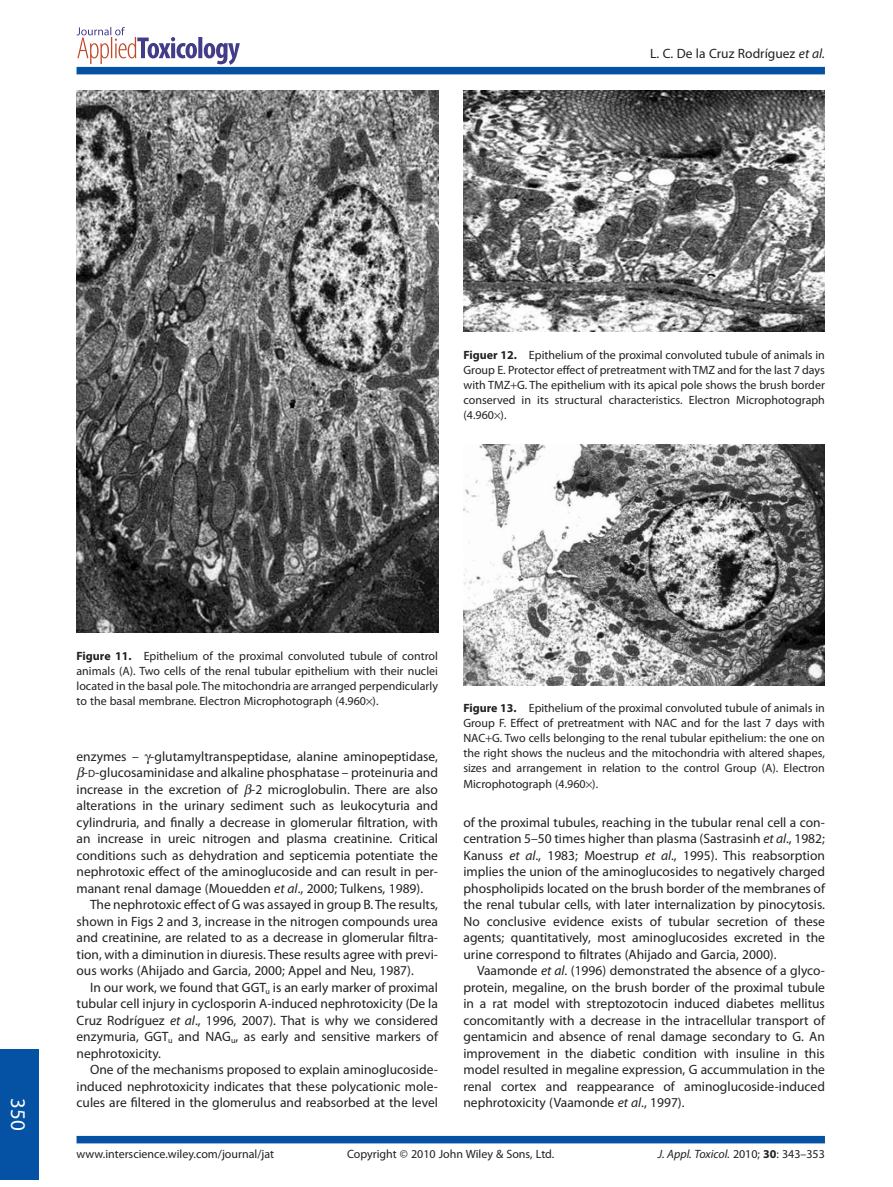
<style>
.page{position:relative;width:893px;height:1187px;background:#fff}
.page>*{position:absolute;margin:0;border:0;box-sizing:border-box;transform-origin:0 0}
.t1{font:21px "Myriad Pro";color:#fff}
.t2{font:13.5px/16.5px "Myriad Pro";color:#231f20;text-align:justify}
.t3{font:12px/15px "Myriad Pro";color:#231f20;text-align:justify}
.t4{font:italic 12px "Myriad Pro";color:#231f20}
.s1{font-style:italic}
.s2{font-weight:700}
.s3{font-size:10.5px}
.s4{font-style:normal}
.s5{font-weight:700;font-style:normal}
</style>
<div class="page">
<div style="left:77px;top:67px;width:748px;height:7px;background:#0551a4"></div>
<div style="left:77px;top:1135px;width:748px;height:8px;background:#0551a4"></div>
<svg style="left:77px;top:27px;width:163px;height:38px"></svg>
<img style="left:76px;top:90px;width:362px;height:542px">
<img style="left:463px;top:90px;width:362px;height:241px">
<img style="left:463px;top:444px;width:362px;height:241px">
<div style="left:0;top:1049px;width:38px;height:130px;background:#0551a4"></div>
<p class="t2" style="left:650px;top:46px;width:176px">L. C. De la Cruz Rodríguez <span class="s1">et al.</span></p>
<p class="t3" style="left:463px;top:348px;width:363px"><span class="s2">Figuer 12.</span> Epithelium of the proximal convoluted tubule of animals in Group E. Protector effect of pretreatment with TMZ and for the last 7 days with TMZ G. The epithelium with its apical pole shows the brush border conserved in its structural characteristics. Electron Microphotograph (4.960 ).</p>
<h1 class="t1" style="left:26px;top:1098px;width:34px;rotate:90deg">350</h1>
<p class="t3" style="left:77px;top:649px;width:363px"><span class="s2">Figure 11.</span> Epithelium of the proximal convoluted tubule of control animals (A). Two cells of the renal tubular epithelium with their nuclei located in the basal pole. The mitochondria are arranged perpendicularly to the basal membrane. Electron Microphotograph (4.960 ).</p>
<p class="t2" style="left:77px;top:749px;width:363px">enzymes – -glutamyltranspeptidase, alanine aminopeptidase,</p>
<p class="t2" style="left:84px;top:765px;width:356px">-<span class="s3">D</span>-glucosaminidase and alkaline phosphatase – proteinuria and</p>
<p class="t2" style="left:77px;top:782px;width:363px">increase in the excretion of -2 microglobulin. There are also</p>
<p class="t2" style="left:77px;top:798px;width:363px">alterations in the urinary sediment such as leukocyturia and</p>
<p class="t2" style="left:77px;top:815px;width:363px">cylindruria, and finally a decrease in glomerular filtration, with</p>
<p class="t2" style="left:77px;top:831px;width:363px">an increase in ureic nitrogen and plasma creatinine. Critical</p>
<p class="t2" style="left:77px;top:848px;width:363px">conditions such as dehydration and septicemia potentiate the</p>
<p class="t2" style="left:77px;top:864px;width:363px">nephrotoxic effect of the aminoglucoside and can result in per-</p>
<p class="t2" style="left:77px;top:881px;width:348px">manant renal damage (Mouedden <span class="s1">et al</span>., 2000; Tulkens, 1989).</p>
<p class="t2" style="left:90px;top:897px;width:349px">The nephrotoxic effect of G was assayed in group B. The results,</p>
<p class="t2" style="left:77px;top:914px;width:363px">shown in Figs 2 and 3, increase in the nitrogen compounds urea</p>
<p class="t2" style="left:77px;top:930px;width:363px">and creatinine, are related to as a decrease in glomerular filtra-</p>
<p class="t2" style="left:77px;top:947px;width:363px">tion, with a diminution in diuresis. These results agree with previ-</p>
<p class="t2" style="left:77px;top:963px;width:339px">ous works (Ahijado and Garcia, 2000; Appel and Neu, 1987).</p>
<p class="t2" style="left:90px;top:980px;width:349px">In our work, we found that GGT<sub>u</sub> is an early marker of proximal</p>
<p class="t2" style="left:77px;top:996px;width:363px">tubular cell injury in cyclosporin A-induced nephrotoxicity (De la</p>
<p class="t2" style="left:77px;top:1013px;width:363px">Cruz Rodríguez <span class="s1">et al</span>., 1996, 2007). That is why we considered</p>
<p class="t2" style="left:77px;top:1029px;width:363px">enzymuria, GGT<sub>u</sub> and NAG<sub>u</sub>, as early and sensitive markers of</p>
<p class="t2" style="left:77px;top:1046px;width:86px">nephrotoxicity.</p>
<p class="t2" style="left:90px;top:1062px;width:349px">One of the mechanisms proposed to explain aminoglucoside-</p>
<p class="t2" style="left:77px;top:1079px;width:363px">induced nephrotoxicity indicates that these polycationic mole-</p>
<p class="t2" style="left:77px;top:1095px;width:363px">cules are filtered in the glomerulus and reabsorbed at the level</p>
<p class="t3" style="left:463px;top:702px;width:363px"><span class="s2">Figure 13.</span> Epithelium of the proximal convoluted tubule of animals in Group F. Effect of pretreatment with NAC and for the last 7 days with NAC G. Two cells belonging to the renal tubular epithelium: the one on the right shows the nucleus and the mitochondria with altered shapes, sizes and arrangement in relation to the control Group (A). Electron Microphotograph (4.960 ).</p>
<p class="t2" style="left:463px;top:815px;width:363px">of the proximal tubules, reaching in the tubular renal cell a con&shy;centration 5–50 times higher than plasma (Sastrasinh <span class="s1">et al</span>., 1982; Kanuss <span class="s1">et al</span>., 1983; Moestrup <span class="s1">et al</span>., 1995). This reabsorption implies the union of the aminoglucosides to negatively charged phospholipids located on the brush border of the membranes of the renal tubular cells, with later internalization by pinocytosis.<br>No conclusive evidence exists of tubular secretion of these agents; quantitatively, most aminoglucosides excreted in the urine correspond to filtrates (Ahijado and Garcia, 2000).</p>
<p class="t2" style="left:463px;top:963px;width:363px;text-indent:14px">Vaamonde <span class="s1">et al</span>. (1996) demonstrated the absence of a glyco&shy;protein, megaline, on the brush border of the proximal tubule in a rat model with streptozotocin induced diabetes mellitus concomitantly with a decrease in the intracellular transport of gentamicin and absence of renal damage secondary to G. An improvement in the diabetic condition with insuline in this model resulted in megaline expression, G accummulation in the renal cortex and reappearance of aminoglucoside-induced nephrotoxicity (Vaamonde <span class="s1">et al</span>., 1997).</p>
<p class="t3" style="left:77px;top:1147px;width:199px">www.interscience.wiley.com/journal/jat</p>
<p class="t3" style="left:347px;top:1147px;width:209px">Copyright © 2010 John Wiley &amp; Sons, Ltd.</p>
<p class="t4" style="left:658px;top:1148px;width:169px">J. Appl. Toxicol. <span class="s4">2010;</span> <span class="s5">30</span><span class="s4">: 343–353</span></p>
</div>
